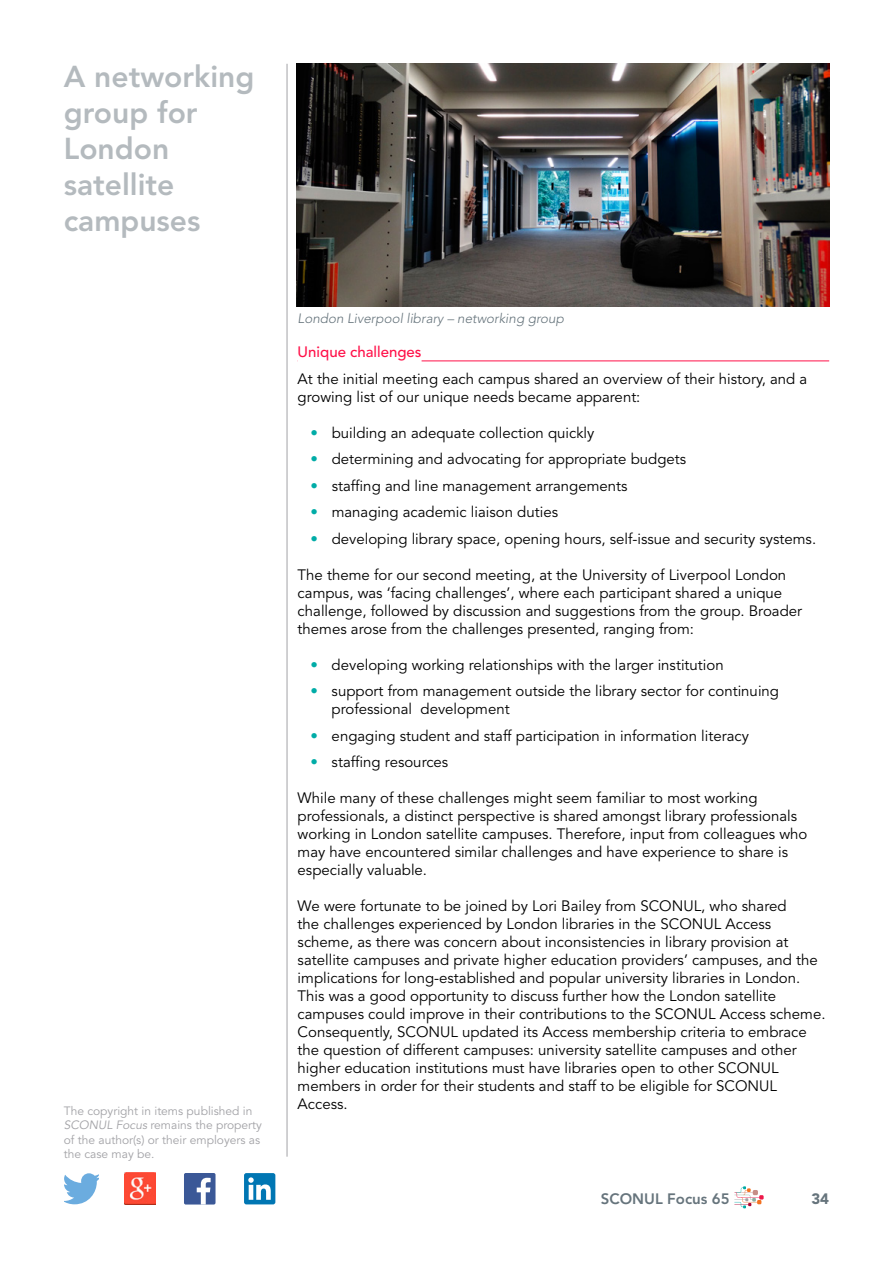
<style>
.page{position:relative;width:893px;height:1263px;background:#fff}
.page>*{position:absolute;margin:0;border:0;box-sizing:border-box;transform-origin:0 0}
.t1{font:800 30px/36px "Avenir";color:#b4babe}
.t2{font:15px/18px "Avenir";color:#000}
.t3{font:500 15px "Avenir";color:#ff1149}
.t4{font:800 15px "Avenir";color:#66747c}
.t5{font:900 15px "Avenir";color:#66747c}
.t6{font:italic 300 13.5px "Avenir";color:#66747c}
.t7{font:12px/14.4px "Avenir";color:#a2a2a6}
.s1{font-style:italic}
.s2{color:#00aca7}
</style>
<div class="page">
<svg style="left:64px;top:1173px;width:35px;height:31px"></svg>
<img style="left:124px;top:1173px;width:32px;height:32px">
<div style="left:184px;top:1173px;width:32px;height:31px;background:#3b5897;border-radius:2px"></div>
<svg style="left:197px;top:1178px;width:14px;height:26px"></svg>
<div style="left:244px;top:1173px;width:31px;height:31px;background:#0076b3;border-radius:2px"></div>
<svg style="left:248px;top:1177px;width:23px;height:23px"></svg>
<hr style="left:287px;top:64px;width:1px;height:1093px;background:#a2a2a6">
<svg style="left:734px;top:1186px;width:30px;height:22px"></svg>
<hr style="left:298px;top:360px;width:531px;height:1px;background:#ff1149">
<div style="left:298px;top:348px;width:124px;height:17px;background:#fff"></div>
<img style="left:297px;top:64px;width:532px;height:243px">
<h1 class="t1" style="left:64px;top:58px;width:192px">A networking group for<br>London satellite campuses</h1>
<p class="t7" style="left:64px;top:1104px;width:200px">The copyright in items published in<br><span class="s1">SCONUL Focus</span> remains the property of the author(s) or their employers as the case may be.</p>
<p class="t6" style="left:298px;top:310px;width:268px">London Liverpool library – networking group</p>
<p class="t3" style="left:298px;top:343px;width:125px">Unique challenges</p>
<p class="t2" style="left:298px;top:370px;width:511px">At the initial meeting each campus shared an overview of their history, and a growing list of our unique needs became apparent:</p>
<p class="t2" style="left:310px;top:424px;width:286px"><span class="s2">•</span> building an adequate collection quickly</p>
<p class="t2" style="left:310px;top:450px;width:377px"><span class="s2">•</span> determining and advocating for appropriate budgets</p>
<p class="t2" style="left:310px;top:477px;width:319px"><span class="s2">•</span> staffing and line management arrangements</p>
<p class="t2" style="left:310px;top:503px;width:249px"><span class="s2">•</span> managing academic liaison duties</p>
<p class="t2" style="left:310px;top:530px;width:507px"><span class="s2">•</span> developing library space, opening hours, self-issue and security systems.</p>
<p class="t2" style="left:298px;top:566px;width:506px">The theme for our second meeting, at the University of Liverpool London campus, was ‘facing challenges’, where each participant shared a unique challenge, followed by discussion and suggestions from the group. Broader themes arose from the challenges presented, ranging from:</p>
<p class="t2" style="left:310px;top:656px;width:415px"><span class="s2">•</span> developing working relationships with the larger institution</p>
<p class="t2" style="left:332px;top:682px;width:449px;text-indent:-21px"><span class="s2">•</span> support from management outside the library sector for continuing professional development</p>
<p class="t2" style="left:310px;top:727px;width:440px"><span class="s2">•</span> engaging student and staff participation in information literacy</p>
<p class="t2" style="left:310px;top:753px;width:139px"><span class="s2">•</span> staffing resources</p>
<p class="t2" style="left:298px;top:789px;width:511px">While many of these challenges might seem familiar to most working professionals, a distinct perspective is shared amongst library professionals working in London satellite campuses. Therefore, input from colleagues who may have encountered similar challenges and have experience to share is especially valuable.</p>
<p class="t2" style="left:298px;top:897px;width:529px">We were fortunate to be joined by Lori Bailey from SCONUL, who shared<br>the challenges experienced by London libraries in the SCONUL Access scheme, as there was concern about inconsistencies in library provision at satellite campuses and private higher education providers’ campuses, and the implications for long-established and popular university libraries in London.<br>This was a good opportunity to discuss further how the London satellite campuses could improve in their contributions to the SCONUL Access scheme.<br>Consequently, SCONUL updated its Access membership criteria to embrace the question of different campuses: university satellite campuses and other higher education institutions must have libraries open to other SCONUL members in order for their students and staff to be eligible for SCONUL Access.</p>
<p class="t4" style="left:601px;top:1190px;width:130px">SCONUL Focus 65</p>
<p class="t5" style="left:811px;top:1190px;width:19px">34</p>
</div>
